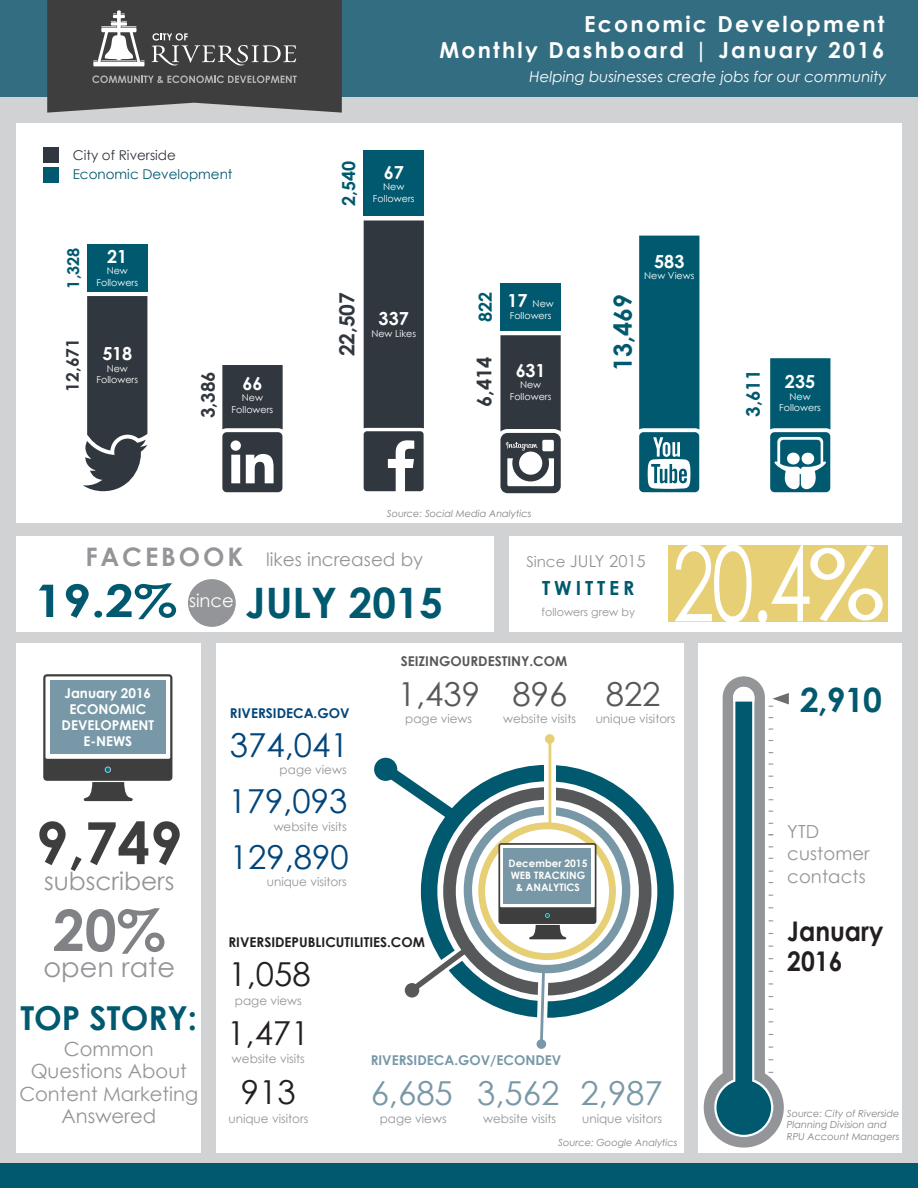
<style>
.page{position:relative;width:918px;height:1188px;background:#d1d2d4}
.page>*{position:absolute;margin:0;border:0;box-sizing:border-box;transform-origin:0 0}
.t1{font:105px "Century Gothic";color:#fff;scale:.73 1}
.t2{font:700 58.2px "Century Gothic";color:#3e3e3f}
.t3{font:700 57px "Century Gothic";color:#808285}
.t4{font:700 45px "Century Gothic";color:#00596f;scale:1.12 1}
.t5{font:700 42px "Century Gothic";color:#00596f}
.t6{font:700 33.6px "Century Gothic";color:#00596f}
.t7{font:33px "Century Gothic";color:#00457b}
.t8{font:33px "Century Gothic";color:#7898a7}
.t9{font:33px "Century Gothic";color:#231f20}
.t10{font:33px "Century Gothic";color:#57585a}
.t11{font:700 33px "Century Gothic";color:#00596f}
.t12{font:27.15px "Century Gothic";color:#939598}
.t13{font:700 27px/29.2px "Century Gothic";color:#231f20;scale:.91 1}
.t14{font:700 25.05px "Century Gothic";color:#00596f}
.t15{font:24.9px "Century Gothic";color:#939598}
.t16{font:700 22.05px/26.5px "Century Gothic";letter-spacing:.1em;color:#fff;text-align:right}
.t17{font:700 20.85px "Century Gothic";color:#31373e}
.t18{font:700 20.1px "Century Gothic";color:#31373e}
.t19{font:19.5px/22.5px "Century Gothic";color:#939598;text-align:center}
.t20{font:700 19.5px "Century Gothic";letter-spacing:.2em;color:#00596f}
.t21{font:700 18.75px "Century Gothic";color:#00596f}
.t22{font:700 18.75px "Century Gothic";color:#31373e}
.t23{font:18.45px "Century Gothic";color:#939598}
.t24{font:700 18px "Century Gothic";color:#fff}
.t25{font:18px/22.5px "Century Gothic";letter-spacing:.005em;color:#939598}
.t26{font:700 18px "Century Gothic";color:#00596f}
.t27{font:18px "Century Gothic";color:#fff}
.t28{font:700 17.4px "Century Gothic";color:#31373e}
.t29{font:16.5px "Century Gothic";color:#939598}
.t30{font:700 16.35px "Century Gothic";color:#00596f}
.t31{font:italic 15px "Century Gothic";color:#fff}
.t32{font:700 13.5px/16.2px "Century Gothic";color:#fff;text-align:center}
.t33{font:700 13.5px "Century Gothic";color:#231f20}
.t34{font:700 13.5px "Century Gothic";color:#7898a7}
.t35{font:700 13.5px "Century Gothic";color:#57585a}
.t36{font:13.5px "Century Gothic";color:#00596f}
.t37{font:700 13.5px "Century Gothic";color:#00457b}
.t38{font:13.5px "Century Gothic";color:#31373e}
.t39{font:12px "Century Gothic";color:#939598}
.t40{font:11.1px "Century Gothic";color:#939598}
.t41{font:700 10.2px/12.3px "Century Gothic";color:#fff;text-align:center}
.t42{font:italic 9.75px/11.7px "Century Gothic";color:#808285}
.t43{font:9.6px/11.4px "Century Gothic";color:#fff;text-align:center}
.s1{font-weight:700;font-size:18px}
.s2{font-weight:700;font-size:25.5px}
.s3{font-size:15px}
</style>
<div class="page">
<div style="left:16px;top:124px;width:886px;height:399px;background:#fff"></div>
<div style="left:216px;top:643px;width:467px;height:510px;background:#fff"></div>
<div style="left:16px;top:643px;width:185px;height:510px;background:#fff"></div>
<div style="left:699px;top:643px;width:203px;height:510px;background:#fff"></div>
<svg style="left:704px;top:676px;width:85px;height:472px"></svg>
<div style="left:43px;top:674px;width:129px;height:107px;background:#3e3e3f;border-radius:4px"></div>
<div style="left:45px;top:676px;width:125px;height:83px;background:#fff"></div>
<div style="left:50px;top:681px;width:116px;height:73px;background:#7898a7"></div>
<svg style="left:105px;top:767px;width:6px;height:6px"></svg>
<svg style="left:84px;top:782px;width:49px;height:19px"></svg>
<div style="left:374px;top:758px;width:23px;height:23px;background:#00596f;border-radius:50%"></div>
<svg style="left:651px;top:819px;width:23px;height:145px;fill:#00596f"></svg>
<svg style="left:536px;top:1039px;width:10px;height:10px"></svg>
<div style="left:509px;top:536px;width:393px;height:96px;background:#fff"></div>
<div style="left:16px;top:536px;width:478px;height:96px;background:#fff"></div>
<div style="left:668px;top:545px;width:219px;height:76px;background:#e7cf75"></div>
<div style="left:188px;top:579px;width:48px;height:48px;background:#939598;border-radius:50%"></div>
<svg style="left:810px;top:545px;width:73px;height:76px"></svg>
<svg style="left:383px;top:741px;width:268px;height:306px"></svg>
<div style="left:545px;top:734px;width:10px;height:10px;background:#e7cf75;border-radius:50%"></div>
<svg style="left:83px;top:296px;width:64px;height:195px"></svg>
<div style="left:87px;top:244px;width:60px;height:48px;background:#00596f"></div>
<div style="left:639px;top:236px;width:60px;height:194px;background:#00596f"></div>
<div style="left:639px;top:432px;width:60px;height:60px;background:#00596f;border-radius:4px"></div>
<svg style="left:648px;top:437px;width:42px;height:52px"></svg>
<div style="left:770px;top:358px;width:60px;height:72px;background:#00596f"></div>
<div style="left:770px;top:432px;width:60px;height:60px;background:#00596f;border-radius:4px"></div>
<svg style="left:775px;top:437px;width:56px;height:53px"></svg>
<svg style="left:364px;top:220px;width:60px;height:271px"></svg>
<div style="left:364px;top:151px;width:60px;height:65px;background:#00596f"></div>
<svg style="left:500px;top:335px;width:61px;height:158px"></svg>
<div style="left:500px;top:284px;width:61px;height:47px;background:#00596f"></div>
<div style="left:43px;top:148px;width:15px;height:15px;background:#31373e"></div>
<div style="left:43px;top:167px;width:15px;height:15px;background:#00596f"></div>
<svg style="left:222px;top:365px;width:61px;height:127px"></svg>
<div style="left:0;top:1164px;width:918px;height:24px;background:#00596f"></div>
<div style="left:0;top:0;width:918px;height:96px;background:#326d81"></div>
<svg style="left:47px;top:0;width:295px;height:113px"></svg>
<p class="t38" style="left:73px;top:147px;width:105px">City of Riverside</p>
<p class="t36" style="left:73px;top:166px;width:161px">Economic Development</p>
<h3 class="t30" style="left:63px;top:289px;width:43px;rotate:-90deg">1,328</h3>
<h3 class="t24" style="left:107px;top:245px;width:21px">21</h3>
<p class="t43" style="left:107px;top:265px;width:23px">New</p>
<p class="t43" style="left:96px;top:277px;width:43px">Followers</p>
<h3 class="t28" style="left:62px;top:392px;width:55px;rotate:-90deg">12,671</h3>
<h3 class="t24" style="left:102px;top:342px;width:31px">518</h3>
<p class="t43" style="left:96px;top:362px;width:43px">New<br>Followers</p>
<h3 class="t22" style="left:196px;top:418px;width:49px;rotate:-90deg">3,386</h3>
<h3 class="t24" style="left:242px;top:372px;width:22px">66</h3>
<p class="t43" style="left:232px;top:392px;width:43px">New<br>Followers</p>
<h3 class="t16" style="left:439px;top:10px;width:446px">Economic Development<br>Monthly Dashboard | January 2016</h3>
<p class="t31" style="left:529px;top:67px;width:359px">Helping businesses create jobs for our community</p>
<h3 class="t26" style="left:337px;top:206px;width:47px;rotate:-90deg">2,540</h3>
<h3 class="t24" style="left:384px;top:161px;width:21px">67</h3>
<p class="t43" style="left:373px;top:181px;width:43px">New<br>Followers</p>
<h3 class="t17" style="left:334px;top:356px;width:66px;rotate:-90deg">22,507</h3>
<h3 class="t24" style="left:379px;top:308px;width:32px">337</h3>
<p class="t43" style="left:371px;top:328px;width:46px">New Likes</p>
<h3 class="t26" style="left:474px;top:322px;width:32px;rotate:-90deg">822</h3>
<h3 class="t18" style="left:471px;top:407px;width:52px;rotate:-90deg">6,414</h3>
<p class="t43" style="left:507px;top:298px;width:48px;text-align:left"><span class="s1">17</span> New<br>Followers</p>
<h3 class="t24" style="left:516px;top:359px;width:31px">631</h3>
<p class="t43" style="left:510px;top:379px;width:43px">New<br>Followers</p>
<h3 class="t14" style="left:607px;top:371px;width:79px;rotate:-90deg">13,469</h3>
<h3 class="t24" style="left:654px;top:250px;width:32px">583</h3>
<p class="t43" style="left:644px;top:270px;width:52px">New Views</p>
<h3 class="t21" style="left:741px;top:417px;width:49px;rotate:-90deg">3,611</h3>
<h3 class="t24" style="left:785px;top:370px;width:32px">235</h3>
<p class="t43" style="left:779px;top:390px;width:43px">New<br>Followers</p>
<p class="t42" style="left:387px;top:507px;width:146px">Source: Social Media Analytics</p>
<h3 class="t23" style="left:85px;top:548px;width:339px"><span class="s2">FACEBOOK</span> likes increased by</h3>
<h3 class="t4" style="left:34px;top:572px;width:129px">19.2%</h3>
<h3 class="t27" style="left:189px;top:589px;width:46px">since</h3>
<h3 class="t5" style="left:246px;top:576px;width:199px">JULY 2015</h3>
<h3 class="t29" style="left:526px;top:551px;width:121px"><span class="s3">Since</span> JULY 2015</h3>
<h3 class="t20" style="left:542px;top:576px;width:94px">TWITTER</h3>
<p class="t40" style="left:542px;top:606px;width:95px">followers grew by</p>
<h1 class="t1" style="left:672px;top:519px;width:192px">20.4</h1>
<p class="t32" style="left:62px;top:684px;width:94px">January 2016<br>ECONOMIC<br>DEVELOPMENT<br>E-NEWS</p>
<p class="t37" style="left:230px;top:704px;width:121px">RIVERSIDECA.GOV</p>
<h3 class="t7" style="left:230px;top:725px;width:120px">374,041</h3>
<p class="t39" style="left:280px;top:763px;width:69px">page views</p>
<h3 class="t7" style="left:228px;top:781px;width:120px">179,093</h3>
<p class="t35" style="left:401px;top:653px;width:168px">SEIZINGOURDESTINY.COM</p>
<h3 class="t10" style="left:398px;top:674px;width:84px">1,439</h3>
<p class="t39" style="left:405px;top:712px;width:69px">page views</p>
<p class="t39" style="left:596px;top:712px;width:81px">unique visitors</p>
<h3 class="t10" style="left:513px;top:674px;width:150px">896 822</h3>
<p class="t39" style="left:503px;top:712px;width:75px">website visits</p>
<h2 class="t2" style="left:36px;top:806px;width:148px">9,749</h2>
<h3 class="t3" style="left:53px;top:894px;width:114px">20%</h3>
<p class="t39" style="left:274px;top:820px;width:75px">website visits</p>
<h3 class="t7" style="left:230px;top:837px;width:120px">129,890</h3>
<p class="t41" style="left:509px;top:856px;width:80px">December 2015<br>WEB TRACKING &amp; ANALYTICS</p>
<h3 class="t15" style="left:44px;top:866px;width:132px">subscribers</h3>
<p class="t39" style="left:267px;top:874px;width:81px">unique visitors</p>
<p class="t33" style="left:228px;top:933px;width:198px">RIVERSIDEPUBLICUTILITIES.COM</p>
<h3 class="t9" style="left:228px;top:954px;width:84px">1,058</h3>
<p class="t39" style="left:235px;top:993px;width:69px">page views</p>
<h3 class="t12" style="left:43px;top:950px;width:133px">open rate</h3>
<h3 class="t11" style="left:20px;top:997px;width:178px">TOP STORY:</h3>
<h3 class="t19" style="left:19px;top:1037px;width:180px">Common<br>Questions About<br>Content Marketing<br>Answered</h3>
<h3 class="t9" style="left:227px;top:1013px;width:84px">1,471</h3>
<p class="t39" style="left:232px;top:1051px;width:75px">website visits</p>
<p class="t34" style="left:371px;top:1052px;width:192px">RIVERSIDECA.GOV/ECONDEV</p>
<h3 class="t8" style="left:371px;top:1073px;width:84px">6,685</h3>
<p class="t39" style="left:380px;top:1111px;width:69px">page views</p>
<p class="t39" style="left:582px;top:1111px;width:81px">unique visitors</p>
<h3 class="t9" style="left:241px;top:1072px;width:56px">913</h3>
<h3 class="t8" style="left:477px;top:1073px;width:187px">3,562 2,987</h3>
<p class="t39" style="left:483px;top:1111px;width:75px">website visits</p>
<p class="t39" style="left:228px;top:1111px;width:81px">unique visitors</p>
<p class="t42" style="left:558px;top:1136px;width:121px">Source: Google Analytics</p>
<h3 class="t6" style="left:800px;top:679px;width:83px">2,910</h3>
<h3 class="t25" style="left:787px;top:820px;width:84px">YTD customer contacts</h3>
<h3 class="t13" style="left:787px;top:916px;width:107px">January<br>2016</h3>
<p class="t42" style="left:787px;top:1107px;width:114px">Source: City of Riverside<br>Planning Division and<br>RPU Account Managers</p>
</div>
